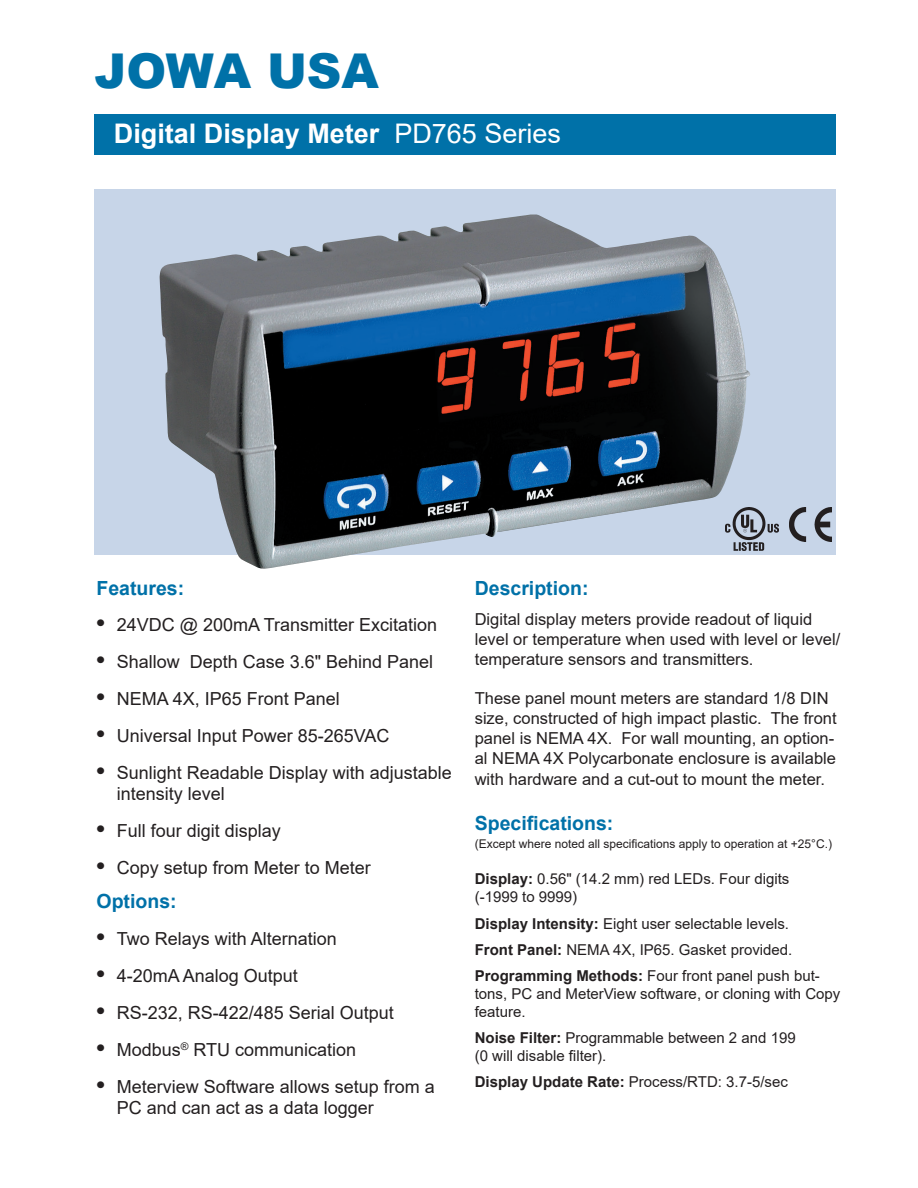
<style>
.page{position:relative;width:918px;height:1188px;background:#fff}
.page>*{position:absolute;margin:0;border:0;box-sizing:border-box;transform-origin:0 0}
.t1{font:900 48px "Arial";color:#0071a8}
.t2{font:700 27px "Arial";color:#fff}
.t3{font:700 19.5px "Arial";color:#0071a8}
.t4{font:18px/21.6px "Arial";color:#231f20}
.t5{font:16.5px/19.8px "Arial";color:#231f20}
.t6{font:15px/18px "Arial";color:#231f20}
.t7{font:12px "Arial";color:#231f20}
.s1{font-weight:400}
.s2{font-weight:700;font-size:24px}
.s3{font-weight:700}
</style>
<div class="page">
<div style="left:94px;top:189px;width:742px;height:366px;background:#c7d5e8"></div>
<div style="left:94px;top:115px;width:742px;height:40px;background:#0071a8"></div>
<img style="left:159px;top:214px;width:587px;height:355px">
<img style="left:790px;top:508px;width:41px;height:34px">
<img style="left:725px;top:508px;width:53px;height:42px">
<p class="t1" style="left:94px;top:36px;width:286px">JOWA USA</p>
<p class="t2" style="left:114px;top:115px;width:449px">Digital Display Meter <span class="s1">PD765 Series</span></p>
<p class="t3" style="left:97px;top:574px;width:89px">Features:</p>
<p class="t4" style="left:97px;top:614px;width:342px"><span class="s2">•</span> 24VDC @ 200mA Transmitter Excitation</p>
<p class="t4" style="left:97px;top:651px;width:338px"><span class="s2">•</span> Shallow Depth Case 3.6" Behind Panel</p>
<p class="t4" style="left:97px;top:688px;width:245px"><span class="s2">•</span> NEMA 4X, IP65 Front Panel</p>
<p class="t4" style="left:97px;top:725px;width:295px"><span class="s2">•</span> Universal Input Power 85-265VAC</p>
<p class="t4" style="left:117px;top:761px;width:337px;text-indent:-20px"><span class="s2">•</span> Sunlight Readable Display with adjustable intensity level</p>
<p class="t4" style="left:97px;top:820px;width:186px"><span class="s2">•</span> Full four digit display</p>
<p class="t4" style="left:97px;top:857px;width:276px"><span class="s2">•</span> Copy setup from Meter to Meter</p>
<p class="t3" style="left:97px;top:888px;width:82px">Options:</p>
<p class="t4" style="left:97px;top:928px;width:242px"><span class="s2">•</span> Two Relays with Alternation</p>
<p class="t4" style="left:97px;top:965px;width:203px"><span class="s2">•</span> 4-20mA Analog Output</p>
<p class="t4" style="left:97px;top:1002px;width:299px"><span class="s2">•</span> RS-232, RS-422/485 Serial Output</p>
<p class="t4" style="left:97px;top:1039px;width:261px"><span class="s2">•</span> Modbus<sup>®</sup> RTU communication</p>
<p class="t4" style="left:117px;top:1076px;width:320px;text-indent:-20px"><span class="s2">•</span> Meterview Software allows setup from a<br>PC and can act as a data logger</p>
<p class="t3" style="left:475px;top:574px;width:115px">Description:</p>
<p class="t5" style="left:475px;top:609px;width:367px">Digital display meters provide readout of liquid level or temperature when used with level or level/ temperature sensors and transmitters.</p>
<p class="t5" style="left:475px;top:689px;width:363px">These panel mount meters are standard 1/8 DIN size, constructed of high impact plastic. The front panel is NEMA 4X. For wall mounting, an option&shy;al NEMA 4X Polycarbonate enclosure is available</p>
<p class="t5" style="left:475px;top:770px;width:352px">with hardware and a cut-out to mount the meter.</p>
<p class="t3" style="left:475px;top:810px;width:140px">Specifications:</p>
<p class="t7" style="left:475px;top:836px;width:359px">(Except where noted all specifications apply to operation at +25°C.)</p>
<p class="t6" style="left:475px;top:870px;width:316px"><span class="s3">Display:</span> 0.56" (14.2 mm) red LEDs. Four digits (-1999 to 9999)</p>
<p class="t6" style="left:475px;top:914px;width:316px"><span class="s3">Display Intensity:</span> Eight user selectable levels.</p>
<p class="t6" style="left:475px;top:940px;width:319px"><span class="s3">Front Panel:</span> NEMA 4X, IP65. Gasket provided.</p>
<p class="t6" style="left:475px;top:966px;width:367px"><span class="s3">Programming Methods:</span> Four front panel push but&shy;tons, PC and MeterView software, or cloning with Copy feature.</p>
<p class="t6" style="left:475px;top:1029px;width:322px"><span class="s3">Noise Filter:</span> Programmable between 2 and 199 (0 will disable filter).</p>
<p class="t6" style="left:475px;top:1073px;width:315px"><span class="s3">Display Update Rate:</span> Process/RTD: 3.7-5/sec</p>
</div>
